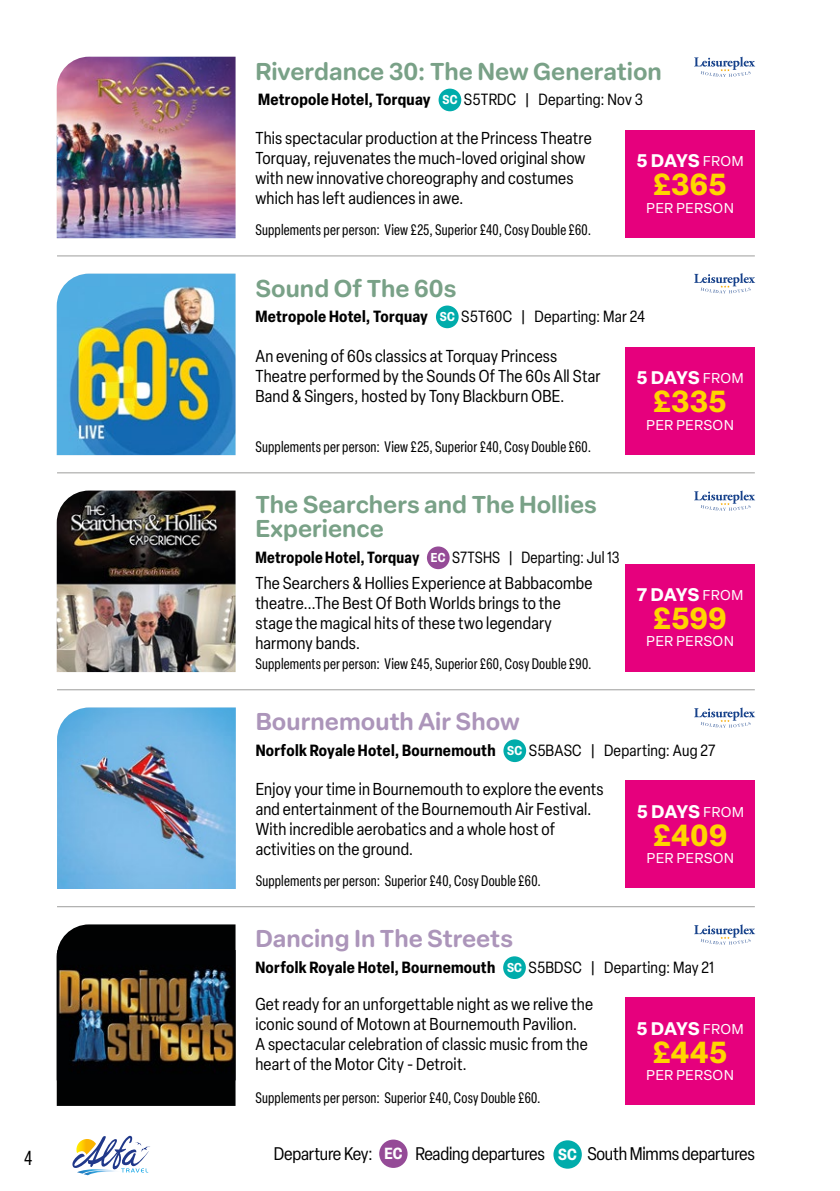
<style>
.page{position:relative;width:840px;height:1191px;background:#fff}
.page>*{position:absolute;margin:0;border:0;box-sizing:border-box;transform-origin:0 0}
.t1{font:700 30px "Elza Text";letter-spacing:.005em;color:#ffd500}
.t2{font:24px/24px "Elza Round Variable Roman";letter-spacing:.005em;color:#79a187}
.t3{font:24px "Elza Round Variable Roman";color:#ac95ba}
.t4{font:condensed 20px "Elza";color:#000}
.t5{font:condensed 18px "Elza";letter-spacing:-.01em;color:#000}
.t6{font:700 18px "Elza Text";letter-spacing:-.015em;color:#fff}
.t7{font:condensed 17px/20px "Elza";letter-spacing:.01em;color:#000}
.t8{font:700 condensed 16px "Elza";letter-spacing:.02em;color:#000}
.t9{font:700 condensed 16px "Elza";letter-spacing:.02em;color:#000;scale:.95 1}
.t10{font:condensed 15px "Elza";letter-spacing:.015em;color:#000}
.t11{font:14px "Elza Text";letter-spacing:.015em;color:#fff}
.s1{font-size:12.6px;color:#fff}
.s2{font-weight:400}
.s3{font-weight:400;font-size:14px}
.s4{font-weight:700;font-size:15.8px;color:#fff}
</style>
<div class="page">
<svg style="left:72px;top:1135px;width:78px;height:40px"></svg>
<div style="left:379px;top:1139px;width:28px;height:28px;background:#954b97;border-radius:50%"></div>
<div style="left:553px;top:1140px;width:28px;height:28px;background:#00acab;border-radius:50%"></div>
<div style="left:503px;top:739px;width:23px;height:23px;background:#00acab;border-radius:50%"></div>
<img style="left:57px;top:707px;width:179px;height:182px">
<div style="left:625px;top:780px;width:129px;height:108px;background:#e6007d"></div>
<hr style="left:57px;top:255px;width:697px;height:1px;background:#9d9d9c">
<hr style="left:57px;top:472px;width:697px;height:1px;background:#9d9d9c">
<hr style="left:57px;top:689px;width:697px;height:1px;background:#9d9d9c">
<hr style="left:57px;top:906px;width:697px;height:1px;background:#9d9d9c">
<div style="left:438px;top:89px;width:23px;height:22px;background:#00acab;border-radius:50%"></div>
<img style="left:57px;top:57px;width:178px;height:181px">
<div style="left:625px;top:130px;width:129px;height:107px;background:#e6007d"></div>
<div style="left:435px;top:305px;width:23px;height:23px;background:#00acab;border-radius:50%"></div>
<img style="left:57px;top:274px;width:178px;height:181px">
<div style="left:625px;top:347px;width:129px;height:107px;background:#e6007d"></div>
<div style="left:426px;top:546px;width:23px;height:23px;background:#954b97;border-radius:50%"></div>
<img style="left:57px;top:490px;width:178px;height:182px">
<div style="left:625px;top:563px;width:129px;height:108px;background:#e6007d"></div>
<div style="left:503px;top:956px;width:22px;height:23px;background:#00acab;border-radius:50%"></div>
<div style="left:57px;top:924px;width:178px;height:182px;background:#010202"></div>
<img style="left:57px;top:950px;width:178px;height:130px">
<div style="left:625px;top:997px;width:129px;height:108px;background:#e6007d"></div>
<svg style="left:694px;top:707px;width:60px;height:20px"></svg>
<svg style="left:694px;top:924px;width:60px;height:20px"></svg>
<svg style="left:694px;top:57px;width:60px;height:20px"></svg>
<svg style="left:694px;top:490px;width:60px;height:20px"></svg>
<svg style="left:694px;top:273px;width:60px;height:20px"></svg>
<h2 class="t2" style="left:255px;top:58px;width:408px">Riverdance 30: The New Generation</h2>
<p class="t8" style="left:258px;top:88px;width:386px">Metropole Hotel, Torquay <span class="s1">SC</span> <span class="s2">S5TRDC | Departing: Nov 3</span></p>
<p class="t7" style="left:255px;top:128px;width:337px">This spectacular production at the Princess Theatre Torquay, rejuvenates the much-loved original show with new innovative choreography and costumes which has left audiences in awe.</p>
<p class="t10" style="left:255px;top:220px;width:337px">Supplements per person: View £25, Superior £40, Cosy Double £60.</p>
<p class="t6" style="left:636px;top:147px;width:109px">5 DAYS <span class="s3">FROM</span></p>
<h1 class="t1" style="left:653px;top:161px;width:75px">£365</h1>
<p class="t11" style="left:646px;top:197px;width:89px">PER PERSON</p>
<h2 class="t2" style="left:255px;top:275px;width:202px">Sound Of The 60s</h2>
<p class="t8" style="left:255px;top:305px;width:391px">Metropole Hotel, Torquay <span class="s1">SC</span> <span class="s2">S5T60C | Departing: Mar 24</span></p>
<p class="t7" style="left:255px;top:346px;width:346px">An evening of 60s classics at Torquay Princess<br>Theatre performed by the Sounds Of The 60s All Star<br>Band &amp; Singers, hosted by Tony Blackburn OBE.</p>
<p class="t10" style="left:255px;top:437px;width:337px">Supplements per person: View £25, Superior £40, Cosy Double £60.</p>
<h2 class="t2" style="left:255px;top:492px;width:343px">The Searchers and The Hollies<br>Experience</h2>
<p class="t9" style="left:255px;top:546px;width:385px">Metropole Hotel, Torquay <span class="s1">EC</span> <span class="s2">S7TSHS | Departing: Jul 13</span></p>
<p class="t7" style="left:255px;top:573px;width:338px">The Searchers &amp; Hollies Experience at Babbacombe theatre...The Best Of Both Worlds brings to the stage the magical hits of these two legendary harmony bands.</p>
<p class="t10" style="left:255px;top:654px;width:337px">Supplements per person: View £45, Superior £60, Cosy Double £90.</p>
<p class="t6" style="left:636px;top:364px;width:109px">5 DAYS <span class="s3">FROM</span></p>
<h1 class="t1" style="left:653px;top:378px;width:75px">£335</h1>
<p class="t11" style="left:646px;top:414px;width:89px">PER PERSON</p>
<p class="t6" style="left:636px;top:580px;width:108px">7 DAYS <span class="s3">FROM</span></p>
<h1 class="t1" style="left:653px;top:595px;width:75px">£599</h1>
<p class="t11" style="left:646px;top:631px;width:89px">PER PERSON</p>
<h2 class="t3" style="left:255px;top:705px;width:265px">Bournemouth Air Show</h2>
<p class="t8" style="left:255px;top:739px;width:461px">Norfolk Royale Hotel, Bournemouth <span class="s1">SC</span> <span class="s2">S5BASC | Departing: Aug 27</span></p>
<p class="t7" style="left:255px;top:778px;width:349px">Enjoy your time in Bournemouth to explore the events and entertainment of the Bournemouth Air Festival.<br>With incredible aerobatics and a whole host of activities on the ground.</p>
<p class="t10" style="left:255px;top:871px;width:286px">Supplements per person: Superior £40, Cosy Double £60.</p>
<p class="t6" style="left:636px;top:797px;width:109px">5 DAYS <span class="s3">FROM</span></p>
<h1 class="t1" style="left:653px;top:812px;width:75px">£409</h1>
<p class="t11" style="left:646px;top:848px;width:89px">PER PERSON</p>
<h2 class="t3" style="left:255px;top:922px;width:259px">Dancing In The Streets</h2>
<p class="t8" style="left:255px;top:956px;width:460px">Norfolk Royale Hotel, Bournemouth <span class="s1">SC</span> <span class="s2">S5BDSC | Departing: May 21</span></p>
<p class="t7" style="left:255px;top:994px;width:339px">Get ready for an unforgettable night as we relive the iconic sound of Motown at Bournemouth Pavilion.<br>A spectacular celebration of classic music from the heart of the Motor City - Detroit.</p>
<p class="t10" style="left:255px;top:1088px;width:286px">Supplements per person: Superior £40, Cosy Double £60.</p>
<p class="t6" style="left:636px;top:1014px;width:109px">5 DAYS <span class="s3">FROM</span></p>
<h1 class="t1" style="left:652px;top:1029px;width:75px">£445</h1>
<p class="t11" style="left:646px;top:1065px;width:89px">PER PERSON</p>
<p class="t4" style="left:24px;top:1144px;width:10px">4</p>
<p class="t5" style="left:274px;top:1142px;width:482px">Departure Key: <span class="s4">EC</span> Reading departures <span class="s4">SC</span> South Mimms departures</p>
</div>
